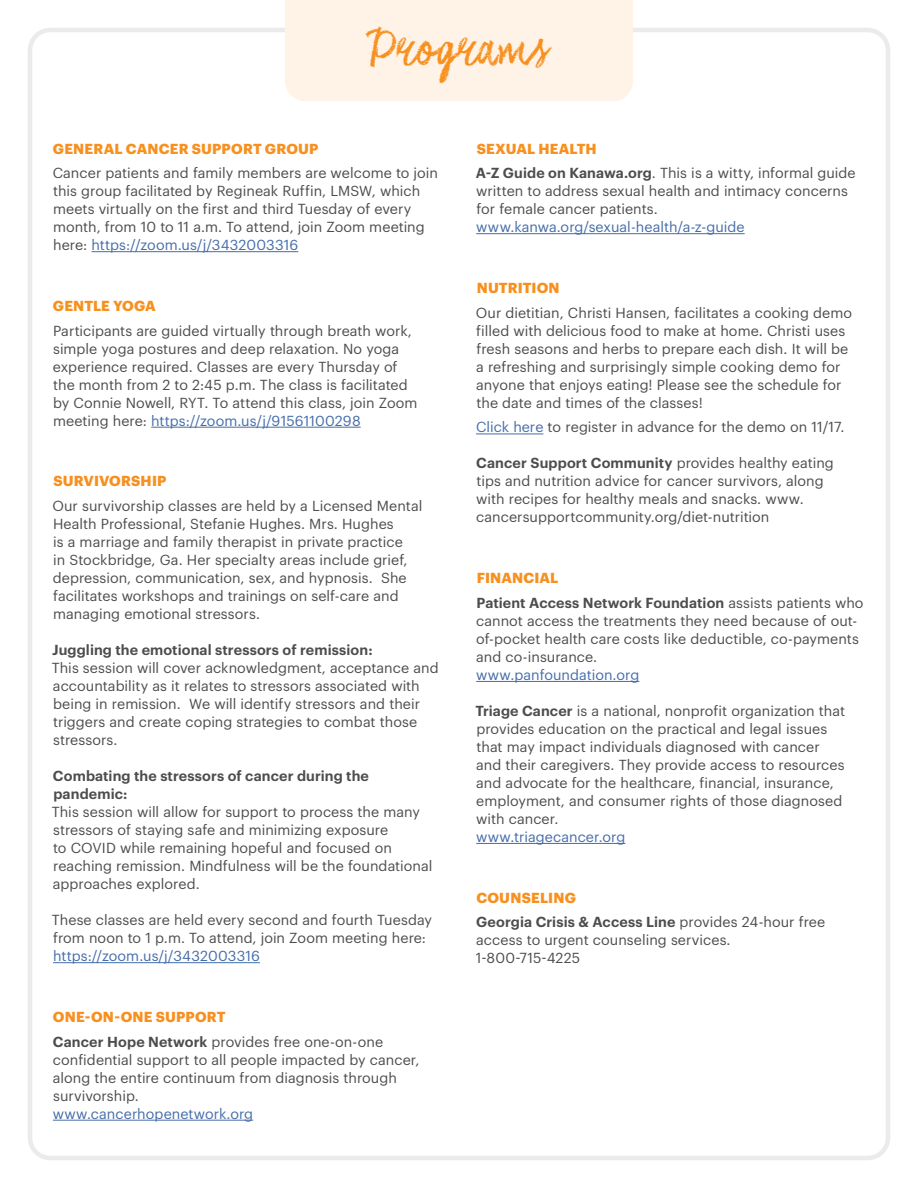
<style>
.page{position:relative;width:918px;height:1188px;background:#fff}
.page>*{position:absolute;margin:0;border:0;box-sizing:border-box;transform-origin:0 0}
.t1{font:45px "Coalhand Luke";letter-spacing:-.01em;color:#f7901e}
.t2{font:14.25px/18px "Graphik";letter-spacing:.005em;color:#4d4d4f}
.t3{font:600 14.25px/24.8px "Graphik";letter-spacing:.01em;color:#4d4d4f}
.t4{font:14.25px "Graphik";letter-spacing:.005em;color:#456da9}
.t5{font:700 14.25px "Graphik";letter-spacing:.015em;color:#f7901e}
.s1{color:#456da9}
.s2{font-weight:700;color:#f7901e}
.s3{font-weight:600}
.s4{font-weight:400}
</style>
<div class="page">
<hr style="left:92px;top:251px;width:206px;height:1px;background:#456da9">
<hr style="left:151px;top:427px;width:210px;height:1px;background:#456da9">
<hr style="left:53px;top:962px;width:207px;height:1px;background:#456da9">
<hr style="left:53px;top:1120px;width:200px;height:1px;background:#456da9">
<hr style="left:476px;top:233px;width:269px;height:1px;background:#456da9">
<hr style="left:476px;top:434px;width:67px;height:1px;background:#456da9">
<hr style="left:476px;top:681px;width:163px;height:1px;background:#456da9">
<hr style="left:476px;top:843px;width:149px;height:1px;background:#456da9">
<div style="left:285px;top:0;width:348px;height:101px;background:#fff3e7"></div>
<h1 class="t1" style="left:370px;top:22px;width:180px">Programs</h1>
<p class="t5" style="left:53px;top:137px;width:267px">GENERAL CANCER SUPPORT GROUP</p>
<p class="t2" style="left:53px;top:163px;width:387px">Cancer patients and family members are welcome to join this group facilitated by Regineak Ruffin, LMSW, which meets virtually on the first and third Tuesday of every month, from 10 to 11 a.m. To attend, join Zoom meeting here: <span class="s1">https://zoom.us/j/3432003316</span></p>
<p class="t5" style="left:53px;top:295px;width:105px">GENTLE YOGA</p>
<p class="t2" style="left:53px;top:320px;width:366px">Participants are guided virtually through breath work, simple yoga postures and deep relaxation. No yoga experience required. Classes are every Thursday of the month from 2 to 2:45 p.m. The class is facilitated by Connie Nowell, RYT. To attend this class, join Zoom meeting here: <span class="s1">https://zoom.us/j/91561100298</span></p>
<p class="t5" style="left:53px;top:470px;width:115px">SURVIVORSHIP</p>
<p class="t2" style="left:52px;top:496px;width:371px">Our survivorship classes are held by a Licensed Mental Health Professional, Stefanie Hughes. Mrs. Hughes<br>is a marriage and family therapist in private practice<br>in Stockbridge, Ga. Her specialty areas include grief, depression, communication, sex, and hypnosis. She facilitates workshops and trainings on self-care and managing emotional stressors.</p>
<p class="t3" style="left:52px;top:636px;width:322px">Juggling the emotional stressors of remission:</p>
<p class="t2" style="left:52px;top:658px;width:388px">This session will cover acknowledgment, acceptance and accountability as it relates to stressors associated with being in remission. We will identify stressors and their triggers and create coping strategies to combat those stressors.</p>
<p class="t3" style="left:53px;top:766px;width:318px;line-height:18px">Combating the stressors of cancer during the pandemic:</p>
<p class="t2" style="left:52px;top:802px;width:382px">This session will allow for support to process the many stressors of staying safe and minimizing exposure<br>to COVID while remaining hopeful and focused on reaching remission. Mindfulness will be the foundational approaches explored.</p>
<p class="t2" style="left:52px;top:910px;width:382px">These classes are held every second and fourth Tuesday from noon to 1 p.m. To attend, join Zoom meeting here:</p>
<p class="t4" style="left:53px;top:945px;width:208px">https://zoom.us/j/3432003316</p>
<p class="t2" style="left:53px;top:1003px;width:332px;line-height:24.8px"><span class="s2">ONE-ON-ONE SUPPORT<br></span><span class="s3">Cancer Hope Network</span> provides free one-on-one</p>
<p class="t2" style="left:53px;top:1049px;width:368px">confidential support to all people impacted by cancer, along the entire continuum from diagnosis through survivorship.</p>
<p class="t4" style="left:53px;top:1103px;width:202px">www.cancerhopenetwork.org</p>
<p class="t2" style="left:476px;top:135px;width:382px;line-height:24.8px"><span class="s2">SEXUAL HEALTH<br></span><span class="s3">A-Z Guide on Kanawa.org</span>. This is a witty, informal guide</p>
<p class="t2" style="left:476px;top:181px;width:373px">written to address sexual health and intimacy concerns for female cancer patients.</p>
<p class="t4" style="left:476px;top:216px;width:270px">www.kanwa.org/sexual-health/a-z-guide</p>
<p class="t5" style="left:477px;top:277px;width:84px">NUTRITION</p>
<p class="t2" style="left:476px;top:302px;width:378px">Our dietitian, Christi Hansen, facilitates a cooking demo filled with delicious food to make at home. Christi uses fresh seasons and herbs to prepare each dish. It will be a refreshing and surprisingly simple cooking demo for anyone that enjoys eating! Please see the schedule for the date and times of the classes!</p>
<p class="t2" style="left:476px;top:417px;width:370px"><span class="s1">Click here</span> to register in advance for the demo on 11/17.</p>
<p class="t2" style="left:476px;top:453px;width:359px"><span class="s3">Cancer Support Community</span> provides healthy eating tips and nutrition advice for cancer survivors, along with recipes for healthy meals and snacks. www. cancersupportcommunity.org/diet-nutrition</p>
<p class="t3" style="left:477px;top:564px;width:389px"><span class="s2">FINANCIAL<br></span>Patient Access Network Foundation <span class="s4">assists patients who</span></p>
<p class="t2" style="left:476px;top:611px;width:384px;text-align:justify">cannot access the treatments they need because of out&shy;of-pocket health care costs like deductible, co-payments and co-insurance.</p>
<p class="t4" style="left:476px;top:664px;width:165px">www.panfoundation.org</p>
<p class="t2" style="left:475px;top:701px;width:371px"><span class="s3">Triage Cancer</span> is a national, nonprofit organization that provides education on the practical and legal issues that may impact individuals diagnosed with cancer and their caregivers. They provide access to resources and advocate for the healthcare, financial, insurance, employment, and consumer rights of those diagnosed with cancer.</p>
<p class="t4" style="left:476px;top:826px;width:151px">www.triagecancer.org</p>
<p class="t3" style="left:476px;top:884px;width:351px"><span class="s2">COUNSELING<br></span>Georgia Crisis &amp; Access Line <span class="s4">provides 24-hour free</span></p>
<p class="t2" style="left:476px;top:930px;width:256px">access to urgent counseling services.<br>1-800-715-4225</p>
</div>
